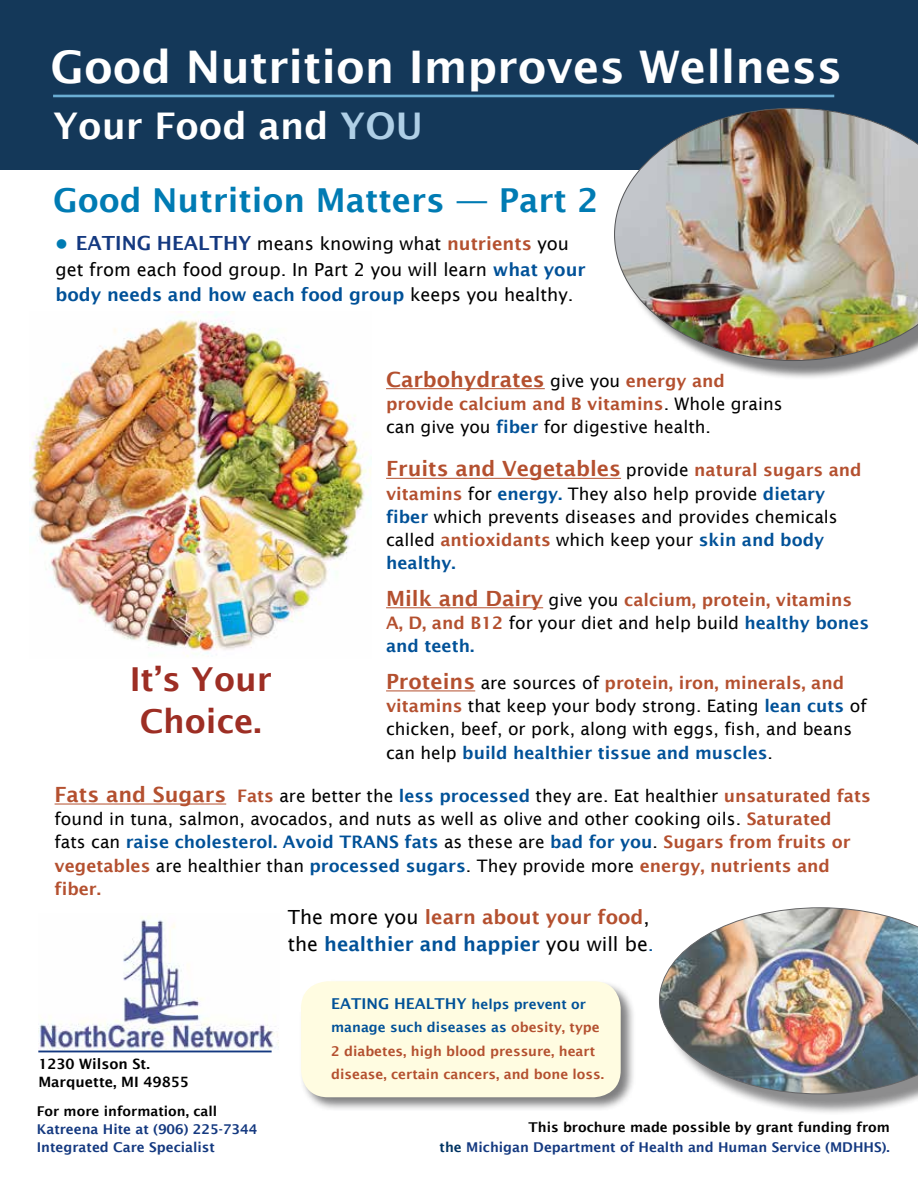
<style>
.page{position:relative;width:918px;height:1188px;background:#fff}
.page>*{position:absolute;margin:0;border:0;box-sizing:border-box;transform-origin:0 0}
.t1{font:600 45px "Lucida Sans";color:#fff}
.t2{font:600 36.75px "Lucida Sans";color:#fff}
.t3{font:600 33px "Lucida Sans";color:#007bb3}
.t4{font:600 33px/42px "Lucida Sans";color:#9d2e24;text-align:center}
.t5{font:600 21px "Lucida Sans";color:#b4502f}
.t6{font:19.5px/27px "Lucida Sans";color:#000}
.t7{font:18px/25.5px "Lucida Sans";color:#000}
.t8{font:17.25px/23.2px "Lucida Sans";color:#000}
.t9{font:600 17.25px/23.2px "Lucida Sans";color:#b4502f}
.t10{font:600 14.25px/18px "Lucida Sans";color:#000}
.t11{font:600 13.5px/18px "Lucida Sans";color:#143980}
.t12{font:600 13.5px/23.2px "Lucida Sans";color:#b4502f}
.t13{font:600 13.5px "Lucida Sans";color:#000}
.s1{color:#afcfe6}
.s2{font-weight:600;font-size:19.5px;color:#143980}
.s3{font-weight:600;color:#b4502f}
.s4{font-weight:600;color:#005198}
.s5{font-weight:400;font-size:17.25px;color:#000}
.s6{font-size:17.25px}
.s7{font-size:21px}
.s8{font-weight:400;color:#000}
.s9{color:#005198}
.s10{font-weight:600;font-size:21px;color:#b4502f}
.s11{font-size:15px;color:#005198}
.s12{color:#000}
.s13{color:#003462}
</style>
<div class="page">
<img style="left:29px;top:312px;width:343px;height:345px">
<div style="left:0;top:0;width:918px;height:169px;background:#143859"></div>
<hr style="left:53px;top:95px;width:781px;height:2px;background:#6aadd3">
<img style="left:39px;top:917px;width:240px;height:134px">
<hr style="left:38px;top:1051px;width:234px;height:1px;background:#143980">
<div style="left:619px;top:113px;width:299px;height:267px;background:#545456;opacity:.75"></div>
<img style="left:614px;top:108px;width:304px;height:253px">
<div style="left:664px;top:913px;width:254px;height:203px;background:#545456;opacity:.75"></div>
<img style="left:659px;top:907px;width:259px;height:187px">
<hr style="left:386px;top:388px;width:159px;height:1px;background:#b4502f">
<hr style="left:386px;top:691px;width:89px;height:1px;background:#b4502f">
<hr style="left:386px;top:607px;width:157px;height:1px;background:#b4502f">
<hr style="left:386px;top:478px;width:235px;height:1px;background:#b4502f">
<hr style="left:55px;top:804px;width:171px;height:1px;background:#b4502f">
<div style="left:300px;top:980px;width:336px;height:132px;background:#545456;opacity:.75"></div>
<div style="left:301px;top:981px;width:320px;height:116px;background:#fffce1;border-radius:27px"></div>
<h1 class="t1" style="left:51px;top:41px;width:793px">Good Nutrition Improves Wellness</h1>
<h2 class="t2" style="left:53px;top:105px;width:371px">Your Food and <span class="s1">YOU</span></h2>
<h3 class="t3" style="left:53px;top:181px;width:547px">Good Nutrition Matters — Part 2</h3>
<p class="t7" style="left:56px;top:231px;width:532px;text-indent:20px"><span class="s2">EATING HEALTHY</span> means knowing what <span class="s3">nutrients</span> you get from each food group. In Part 2 you will learn <span class="s4">what your body needs and how each food group</span> keeps you healthy.</p>
<p class="t5" style="left:386px;top:367px;width:340px">Carbohydrates <span class="s5">give you</span> <span class="s6">energy and</span></p>
<p class="t8" style="left:386px;top:392px;width:398px"><span class="s3">provide calcium and B vitamins</span>. Whole grains can give you <span class="s4">fiber</span> for digestive health.</p>
<p class="t5" style="left:386px;top:457px;width:477px">Fruits and Vegetables <span class="s5">provide</span> <span class="s6">natural sugars and</span></p>
<p class="t8" style="left:386px;top:482px;width:453px"><span class="s3">vitamins</span> for <span class="s4">energy.</span> They also help provide <span class="s4">dietary fiber</span> which prevents diseases and provides chemicals called <span class="s3">antioxidants</span> which keep your <span class="s4">skin and body healthy.</span></p>
<h3 class="t4" style="left:130px;top:658px;width:144px">It’s Your<br>Choice.</h3>
<p class="t9" style="left:386px;top:588px;width:485px"><span class="s7">Milk and Dairy</span> <span class="s8">give you</span> calcium, protein, vitamins<br>A, D, and B12 <span class="s8">for your diet and help build</span> <span class="s9">healthy bones and teeth.</span></p>
<p class="t8" style="left:386px;top:671px;width:482px"><span class="s10">Proteins</span> are sources of <span class="s3">protein, iron, minerals, and vitamins</span> that keep your body strong. Eating <span class="s4">lean cuts</span> of chicken, beef, or pork, along with eggs, fish, and beans can help <span class="s4">build healthier tissue and muscles</span>.</p>
<p class="t8" style="left:55px;top:784px;width:818px"><span class="s10">Fats and Sugars</span> <span class="s3">Fats</span> are better the <span class="s4">less processed</span> they are. Eat healthier <span class="s3">unsaturated fats </span>found in tuna, salmon, avocados, and nuts as well as olive and other cooking oils. <span class="s3">Saturated<br></span>fats can <span class="s4">raise cholesterol. Avoid TRANS fats</span> as these are <span class="s4">bad for you</span>. <span class="s3">Sugars from fruits or vegetables</span> are healthier than <span class="s4">processed sugars</span>. They provide more <span class="s3">energy, nutrients and fiber.</span></p>
<p class="t6" style="left:288px;top:903px;width:368px">The more you <span class="s3">learn about your food</span>, the <span class="s4">healthier and happier</span> you will be<span class="s9">.</span></p>
<p class="t12" style="left:331px;top:993px;width:275px"><span class="s11">EATING HEALTHY</span> <span class="s9">helps prevent or manage such diseases as</span> obesity, type 2 diabetes, high blood pressure, heart disease, certain cancers, and bone loss.</p>
<p class="t10" style="left:38px;top:1055px;width:152px">1230 Wilson St.<br>Marquette, MI 49855</p>
<p class="t13" style="left:37px;top:1103px;width:182px">For more information, call</p>
<p class="t11" style="left:37px;top:1120px;width:222px">Katreena Hite at (906) 225-7344<br>Integrated Care Specialist</p>
<p class="t11" style="left:440px;top:1118px;width:452px;line-height:19.5px;text-align:right"><span class="s12">This brochure made possible by grant funding from<br></span><span class="s13">the</span> Michigan Department of Health and Human Service (MDHHS).</p>
</div>
